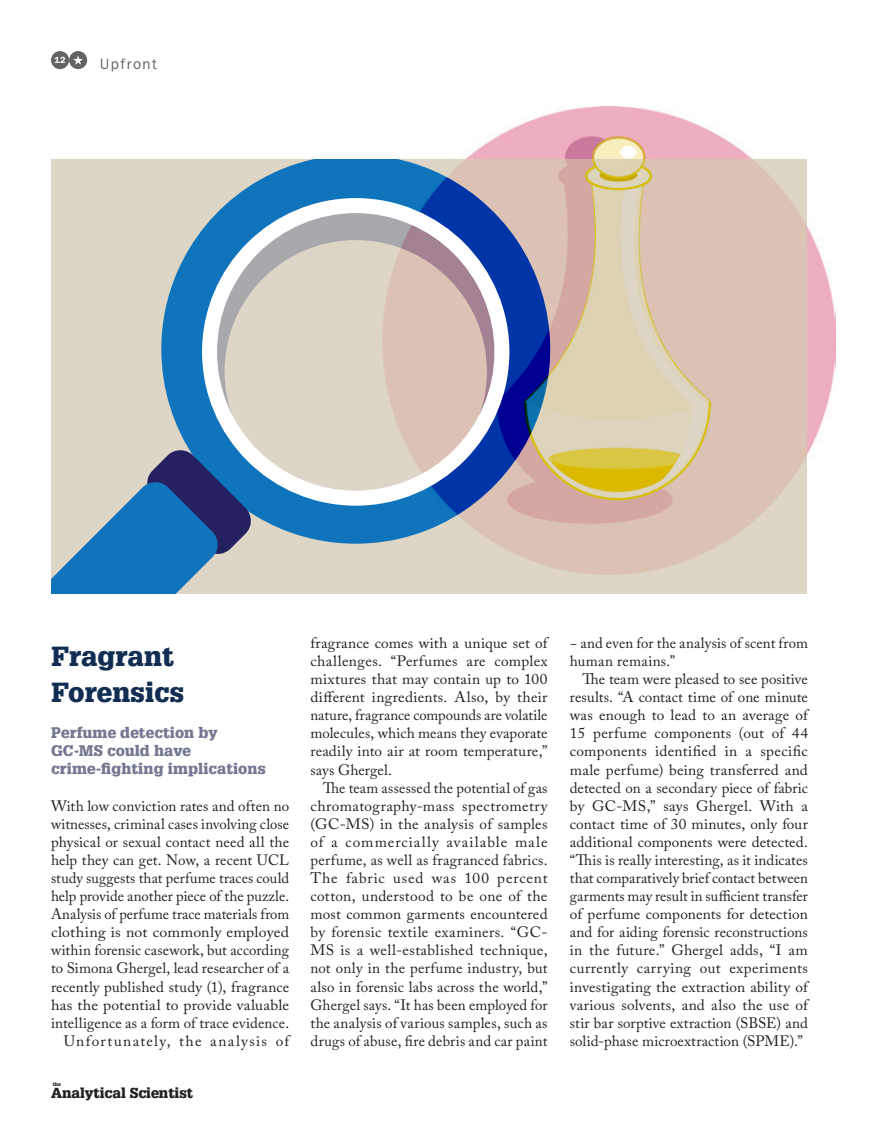
<style>
.page{position:relative;width:893px;height:1132px;background:#fff}
.page>*{position:absolute;margin:0;border:0;box-sizing:border-box;transform-origin:0 0}
.t1{font:900 27px/36.2px "Glypha LT Std";letter-spacing:.005em;color:#112d52}
.t2{font:15px/18px "Adobe Caslon Pro";letter-spacing:.01em;color:#231f20;text-align:justify}
.t3{font:900 15px/18px "Glypha LT Std";letter-spacing:.015em;color:#737791}
.t4{font:15px "ITC Franklin Gothic Std";letter-spacing:.1em;color:#636366}
.t5{font:900 14.1px "Glypha";color:#231f20}
.t6{font:600 9px "ITC Franklin Gothic Std";color:#fff}
.t7{font:900 5.1px "Glypha";color:#231f20}
</style>
<div class="page">
<div style="left:51px;top:51px;width:18px;height:18px;background:#636366;border-radius:50%"></div>
<div style="left:69px;top:51px;width:18px;height:18px;background:#636366;border-radius:50%"></div>
<svg style="left:73px;top:55px;width:10px;height:10px"></svg>
<div style="left:51px;top:159px;width:755px;height:434px;background:#ddd5c6"></div>
<svg style="left:161px;top:159px;width:222px;height:384px;fill:#1074bc"></svg>
<svg style="left:202px;top:198px;width:181px;height:307px"></svg>
<svg style="left:51px;top:448px;width:202px;height:145px"></svg>
<img style="left:383px;top:107px;width:453px;height:467px">
<p class="t6" style="left:54px;top:55px;width:13px">12</p>
<p class="t4" style="left:100px;top:55px;width:59px">Upfront</p>
<h1 class="t1" style="left:51px;top:638px;width:135px">Fragrant<br>Forensics</h1>
<p class="t3" style="left:51px;top:723px;width:216px">Perfume detection by<br>GC-MS could have crime-fighting implications</p>
<p class="t2" style="left:51px;top:796px;width:240px;text-align:right">With low conviction rates and often no witnesses, criminal cases involving close physical or sexual contact need all the help they can get. Now, a recent UCL study suggests that perfume traces could help provide another piece of the puzzle.<br>Analysis of perfume trace materials from clothing is not commonly employed within forensic casework, but according to Simona Ghergel, lead researcher of a recently published study (1), fragrance has the potential to provide valuable intelligence as a form of trace evidence.<br>Unfortunately, the analysis of</p>
<p class="t7" style="left:53px;top:1080px;width:10px">the</p>
<p class="t5" style="left:51px;top:1083px;width:144px">Analytical Scientist</p>
<p class="t2" style="left:310px;top:633px;width:239px">fragrance comes with a unique set of challenges. “Perfumes are complex mixtures that may contain up to 100 different ingredients. Also, by their nature, fragrance compounds are volatile molecules, which means they evaporate readily into air at room temperature,” says Ghergel.</p>
<p class="t2" style="left:310px;top:778px;width:239px;text-indent:13px">The team assessed the potential of gas chromatography-mass spectrometry (GC-MS) in the analysis of samples of a commercially available male perfume, as well as fragranced fabrics.<br>The fabric used was 100 percent cotton, understood to be one of the most common garments encountered by forensic textile examiners. “GC-MS is a well-established technique, not only in the perfume industry, but also in forensic labs across the world,” Ghergel says. “It has been employed for the analysis of various samples, such as drugs of abuse, fire debris and car paint</p>
<p class="t2" style="left:570px;top:633px;width:240px">− and even for the analysis of scent from human remains.”</p>
<p class="t2" style="left:570px;top:669px;width:240px;text-indent:13px">The team were pleased to see positive results. “A contact time of one minute was enough to lead to an average of 15 perfume components (out of 44 components identified in a specific male perfume) being transferred and detected on a secondary piece of fabric by GC-MS,” says Ghergel. With a contact time of 30 minutes, only four additional components were detected. “This is really interesting, as it indicates that comparatively brief contact between garments may result in sufficient transfer of perfume components for detection and for aiding forensic reconstructions in the future.” Ghergel adds, “I am currently carrying out experiments investigating the extraction ability of various solvents, and also the use of stir bar sorptive extraction (SBSE) and solid-phase microextraction (SPME).”</p>
</div>
